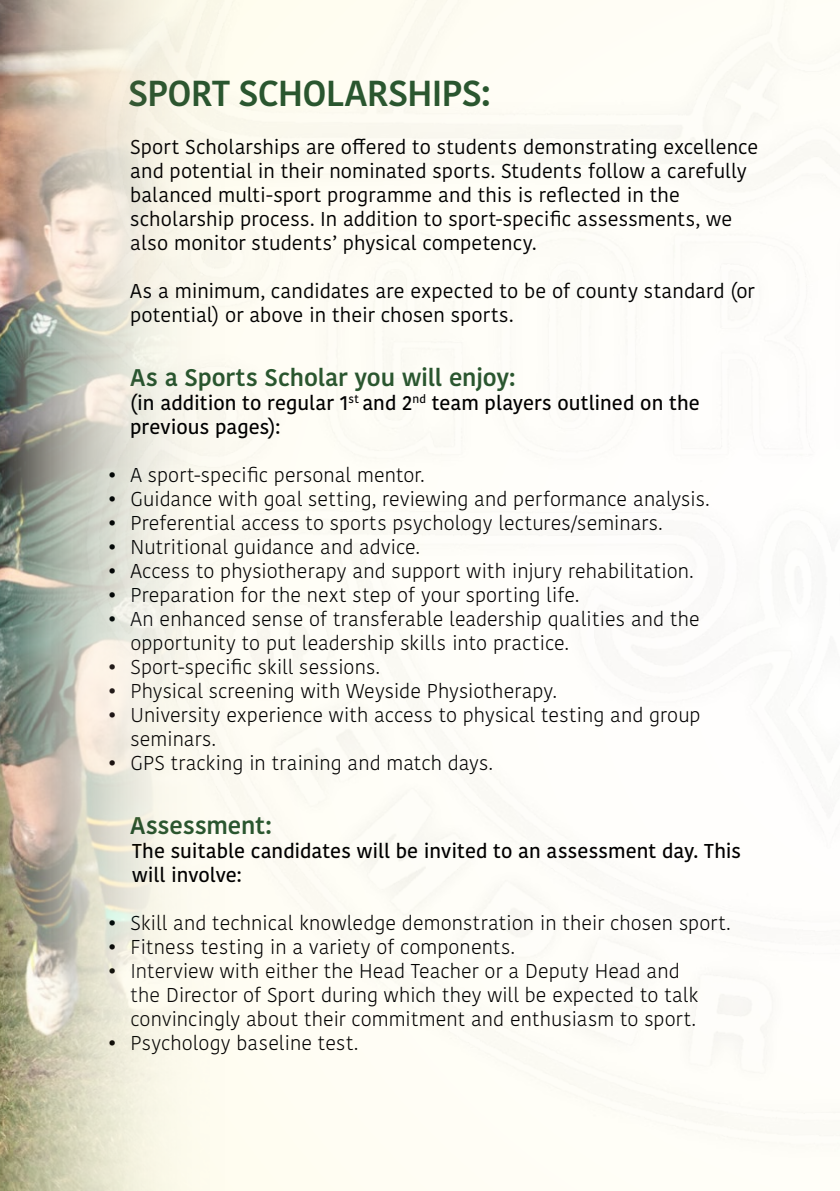
<style>
.page{position:relative;width:840px;height:1191px;background:#fff}
.page>*{position:absolute;margin:0;border:0;box-sizing:border-box;transform-origin:0 0}
.t1{font:600 36px "Kohinoor Bangla";letter-spacing:-.025em;color:#2a562f}
.t2{font:600 24px "Kohinoor Bangla";letter-spacing:-.005em;color:#2a562f}
.t3{font:300 20px/24px "Kohinoor Bangla";color:#000}
.t4{font:20px/24px "Kohinoor Bangla";letter-spacing:.005em;color:#000}
.t5{font:500 20px/24px "Kohinoor Bangla";color:#000}
</style>
<div class="page">
<img style="left:0;top:0;width:263px;height:1191px">
<h1 class="t1" style="left:128px;top:63px;width:364px">SPORT SCHOLARSHIPS:</h1>
<p class="t4" style="left:130px;top:134px;width:629px">Sport Scholarships are offered to students demonstrating excellence and potential in their nominated sports. Students follow a carefully balanced multi-sport programme and this is reflected in the scholarship process. In addition to sport-specific assessments, we also monitor students’ physical competency.</p>
<p class="t4" style="left:130px;top:278px;width:625px">As a minimum, candidates are expected to be of county standard (or potential) or above in their chosen sports.</p>
<p class="t2" style="left:130px;top:357px;width:387px">As a Sports Scholar you will enjoy:</p>
<p class="t5" style="left:130px;top:390px;width:571px">(in addition to regular 1<sup>st</sup> and 2<sup>nd</sup> team players outlined on the previous pages):</p>
<p class="t3" style="left:108px;top:463px;width:318px">• A sport-specific personal mentor.</p>
<p class="t3" style="left:108px;top:487px;width:603px">• Guidance with goal setting, reviewing and performance analysis.</p>
<p class="t3" style="left:108px;top:511px;width:556px">• Preferential access to sports psychology lectures/seminars.</p>
<p class="t3" style="left:108px;top:535px;width:313px">• Nutritional guidance and advice.</p>
<p class="t3" style="left:108px;top:559px;width:587px">• Access to physiotherapy and support with injury rehabilitation.</p>
<p class="t3" style="left:108px;top:583px;width:473px">• Preparation for the next step of your sporting life.</p>
<p class="t3" style="left:130px;top:607px;width:570px;text-indent:-23px">• An enhanced sense of transferable leadership qualities and the opportunity to put leadership skills into practice.</p>
<p class="t3" style="left:108px;top:655px;width:273px">• Sport-specific skill sessions.</p>
<p class="t3" style="left:108px;top:679px;width:450px">• Physical screening with Weyside Physiotherapy.</p>
<p class="t3" style="left:130px;top:703px;width:571px;text-indent:-23px">• University experience with access to physical testing and group seminars.</p>
<p class="t3" style="left:108px;top:751px;width:386px">• GPS tracking in training and match days.</p>
<p class="t2" style="left:130px;top:805px;width:143px">Assessment:</p>
<p class="t5" style="left:132px;top:838px;width:610px">The suitable candidates will be invited to an assessment day. This will involve:</p>
<p class="t3" style="left:108px;top:911px;width:624px">• Skill and technical knowledge demonstration in their chosen sport.</p>
<p class="t3" style="left:108px;top:935px;width:408px">• Fitness testing in a variety of components.</p>
<p class="t3" style="left:130px;top:959px;width:569px;text-indent:-23px">• Interview with either the Head Teacher or a Deputy Head and the Director of Sport during which they will be expected to talk convincingly about their commitment and enthusiasm to sport.</p>
<p class="t3" style="left:108px;top:1031px;width:252px">• Psychology baseline test.</p>
</div>
